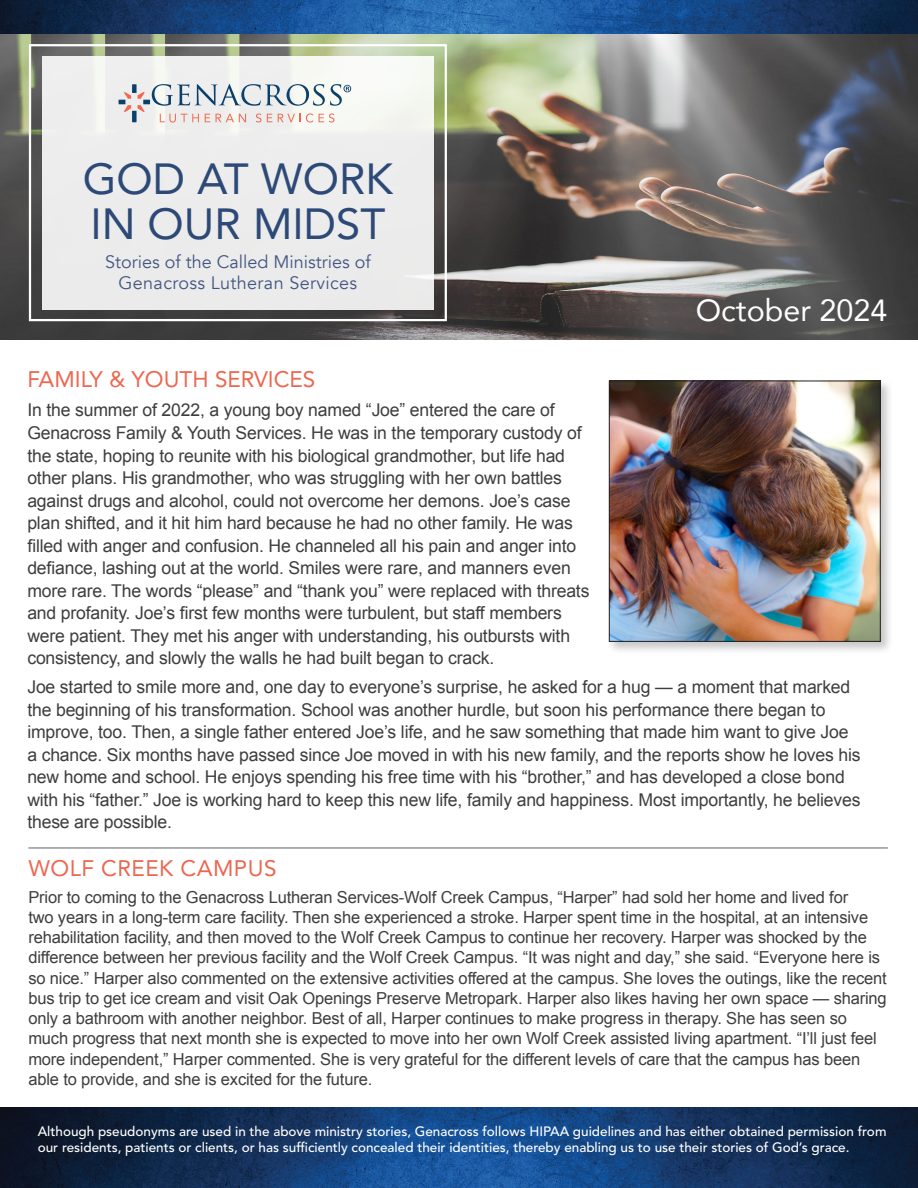
<style>
.page{position:relative;width:918px;height:1188px;background:#fff}
.page>*{position:absolute;margin:0;border:0;box-sizing:border-box;transform-origin:0 0}
.t1{font:43.5px "Avenir";color:#2c4977}
.t2{font:30.45px "Avenir";color:#fff}
.Paragraph_Rule{font:22.5px "Avenir";color:#ec6750}
.Paragraph_Rule-2{font:22.5px "Avenir";letter-spacing:.02em;color:#ec6750}
.t3{font:18px/21.6px "Avenir";color:#435681;text-align:center}
.t4{font:17.7px/22.5px "Arial";letter-spacing:-.01em;color:#3e3e3f}
.t5{font:16.5px/20.2px "Arial";letter-spacing:-.01em;color:#3e3e3f}
.t6{font:500 13.5px/16.2px "Avenir LT Std";color:#fff}
</style>
<div class="page">
<img style="left:0;top:0;width:918px;height:339px">
<img style="left:0;top:1107px;width:918px;height:81px">
<div style="left:29px;top:44px;width:418px;height:277px;border:2px solid #fff"></div>
<div style="left:42px;top:56px;width:391px;height:253px;background:#edecec"></div>
<svg style="left:119px;top:84px;width:232px;height:39px"></svg>
<hr style="left:28px;top:847px;width:860px;height:2px;background:#939598">
<div style="left:606px;top:378px;width:287px;height:276px;background:#231f20;opacity:.25"></div>
<img style="left:611px;top:383px;width:268px;height:257px">
<div style="left:609px;top:381px;width:272px;height:261px;border:1px solid #231f20"></div>
<p class="t1" style="left:83px;top:144px;width:312px">GOD AT WORK</p>
<p class="t1" style="left:90px;top:189px;width:296px">IN OUR MIDST</p>
<p class="t3" style="left:105px;top:251px;width:267px">Stories of the Called Ministries of<br>Genacross Lutheran Services</p>
<p class="t2" style="left:696px;top:286px;width:193px">October 2024</p>
<p class="Paragraph_Rule" style="left:27px;top:361px;width:290px">FAMILY &amp; YOUTH SERVICES</p>
<p class="t4" style="left:27px;top:399px;width:564px">In the summer of 2022, a young boy named “Joe” entered the care of Genacross Family &amp; Youth Services. He was in the temporary custody of the state, hoping to reunite with his biological grandmother, but life had other plans. His grandmother, who was struggling with her own battles against drugs and alcohol, could not overcome her demons. Joe’s case plan shifted, and it hit him hard because he had no other family. He was filled with anger and confusion. He channeled all his pain and anger into defiance, lashing out at the world. Smiles were rare, and manners even more rare. The words “please” and “thank you” were replaced with threats and profanity. Joe’s first few months were turbulent, but staff members were patient. They met his anger with understanding, his outbursts with consistency, and slowly the walls he had built began to crack.</p>
<p class="t4" style="left:27px;top:676px;width:835px">Joe started to smile more and, one day to everyone’s surprise, he asked for a hug — a moment that marked the beginning of his transformation. School was another hurdle, but soon his performance there began to improve, too. Then, a single father entered Joe’s life, and he saw something that made him want to give Joe a chance. Six months have passed since Joe moved in with his new family, and the reports show he loves his new home and school. He enjoys spending his free time with his “brother,” and has developed a close bond with his “father.” Joe is working hard to keep this new life, family and happiness. Most importantly, he believes these are possible.</p>
<p class="Paragraph_Rule-2" style="left:28px;top:850px;width:250px">WOLF CREEK CAMPUS</p>
<p class="t5" style="left:28px;top:887px;width:860px">Prior to coming to the Genacross Lutheran Services-Wolf Creek Campus, “Harper” had sold her home and lived for<br>two years in a long-term care facility. Then she experienced a stroke. Harper spent time in the hospital, at an intensive rehabilitation facility, and then moved to the Wolf Creek Campus to continue her recovery. Harper was shocked by the difference between her previous facility and the Wolf Creek Campus. “It was night and day,” she said. “Everyone here is so nice.” Harper also commented on the extensive activities offered at the campus. She loves the outings, like the recent bus trip to get ice cream and visit Oak Openings Preserve Metropark. Harper also likes having her own space — sharing only a bathroom with another neighbor. Best of all, Harper continues to make progress in therapy. She has seen so much progress that next month she is expected to move into her own Wolf Creek assisted living apartment. “I’ll just feel more independent,” Harper commented. She is very grateful for the different levels of care that the campus has been able to provide, and she is excited for the future.</p>
<p class="t6" style="left:38px;top:1123px;width:850px">Although pseudonyms are used in the above ministry stories, Genacross follows HIPAA guidelines and has either obtained permission from our residents, patients or clients, or has sufficiently concealed their identities, thereby enabling us to use their stories of God’s grace.</p>
</div>
